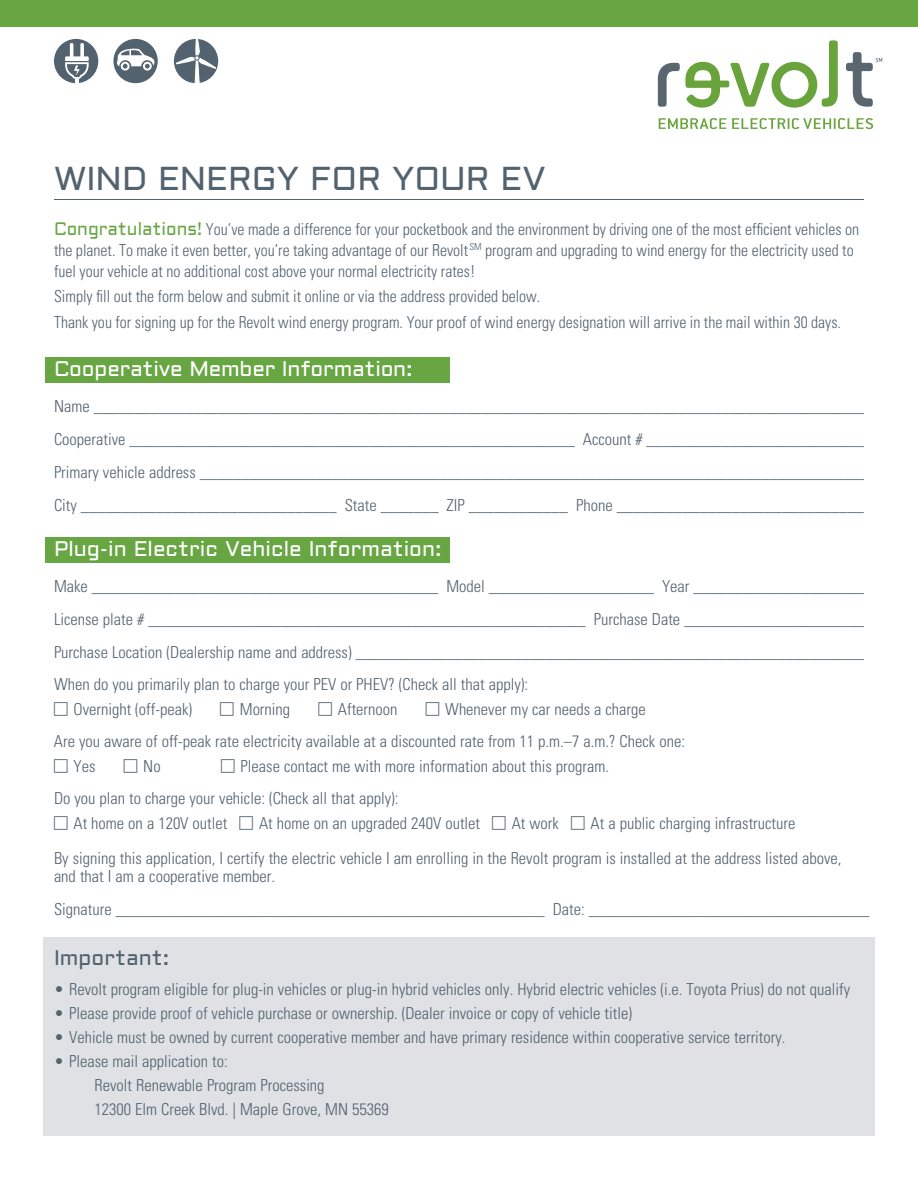
<style>
.page{position:relative;width:918px;height:1188px;background:#fff}
.page>*{position:absolute;margin:0;border:0;box-sizing:border-box;transform-origin:0 0}
.t1{font:33px "Aldrich";color:#53626f}
.t2{font:21px "Aldrich";color:#fff}
.t3{font:21px "Aldrich";color:#53626f}
.t4{font:300 condensed 16.5px/33px "Univers LT Std";color:#53626f}
.t5{font:300 condensed 16.5px/21px "Univers LT Std";color:#53626f;scale:.96 1}
.s1{font-family:"Aldrich";font-weight:400;font-stretch:normal;font-size:18px;color:#68a643}
</style>
<div class="page">
<svg style="left:658px;top:40px;width:224px;height:89px"></svg>
<div style="left:0;top:0;width:918px;height:27px;background:#68a643"></div>
<div style="left:54px;top:39px;width:44px;height:44px;background:#53626f;border-radius:50%"></div>
<svg style="left:65px;top:42px;width:24px;height:42px"></svg>
<div style="left:113px;top:39px;width:45px;height:44px;background:#53626f;border-radius:50%"></div>
<svg style="left:116px;top:47px;width:39px;height:24px"></svg>
<div style="left:174px;top:39px;width:44px;height:44px;background:#53626f;border-radius:50%"></div>
<svg style="left:176px;top:39px;width:40px;height:45px"></svg>
<hr style="left:54px;top:199px;width:810px;height:1px;background:#53626f">
<div style="left:45px;top:357px;width:405px;height:26px;background:#68a643"></div>
<div style="left:45px;top:537px;width:405px;height:26px;background:#68a643"></div>
<div style="left:43px;top:938px;width:832px;height:198px;background:#dfe1e4"></div>
<h1 class="t1" style="left:54px;top:156px;width:493px">WIND ENERGY FOR YOUR EV</h1>
<p class="t5" style="left:54px;top:218px;width:840px"><span class="s1">Congratulations!</span> You’ve made a difference for your pocketbook and the environment by driving one of the most efficient vehicles on the planet. To make it even better, you’re taking advantage of our Revolt<sup>SM</sup> program and upgrading to wind energy for the electricity used to fuel your vehicle at no additional cost above your normal electricity rates!</p>
<p class="t5" style="left:54px;top:284px;width:821px;line-height:25.5px">Simply fill out the form below and submit it online or via the address provided below.<br>Thank you for signing up for the Revolt wind energy program. Your proof of wind energy designation will arrive in the mail within 30 days.</p>
<p class="t2" style="left:54px;top:354px;width:360px">Cooperative Member Information:</p>
<p class="t4" style="left:54px;top:390px;width:817px;text-align:justify">Name ______________________________________________________________________________________________ Cooperative ______________________________________________________ Account # ___________________________ Primary vehicle address _________________________________________________________________________________ City _______________________________ State _______ ZIP ____________ Phone ______________________________</p>
<p class="t2" style="left:54px;top:534px;width:389px">Plug-in Electric Vehicle Information:</p>
<p class="t4" style="left:54px;top:570px;width:815px;text-align:justify">Make __________________________________________ Model ____________________ Year _____________________ License plate # _____________________________________________________ Purchase Date ______________________ Purchase Location (Dealership name and address) ______________________________________________________________</p>
<p class="t4" style="left:74px;top:671px;width:456px;line-height:25.5px;text-indent:-20px">When do you primarily plan to charge your PEV or PHEV? (Check all that apply):<br>Overnight (off-peak)</p>
<p class="t4" style="left:240px;top:693px;width:52px">Morning</p>
<p class="t4" style="left:338px;top:693px;width:61px">Afternoon</p>
<p class="t4" style="left:54px;top:694px;width:633px;line-height:31.5px;text-indent:391px">Whenever my car needs a charge<br>Are you aware of off-peak rate electricity available at a discounted rate from 11 p.m.–7 a.m.? Check one:</p>
<p class="t4" style="left:74px;top:750px;width:23px">Yes</p>
<p class="t4" style="left:143px;top:750px;width:19px">No</p>
<p class="t4" style="left:54px;top:751px;width:557px;line-height:31.5px;text-indent:187px">Please contact me with more information about this program.<br>Do you plan to charge your vehicle: (Check all that apply):</p>
<p class="t4" style="left:74px;top:807px;width:155px">At home on a 120V outlet</p>
<p class="t4" style="left:259px;top:807px;width:223px">At home on an upgraded 240V outlet</p>
<p class="t4" style="left:512px;top:807px;width:49px">At work</p>
<p class="t4" style="left:54px;top:806px;width:789px;line-height:34.5px;text-indent:537px">At a public charging infrastructure<br>By signing this application, I certify the electric vehicle I am enrolling in the Revolt program is installed at the address listed above,</p>
<p class="t4" style="left:54px;top:859px;width:817px">and that I am a cooperative member.<br>Signature ____________________________________________________ Date: __________________________________</p>
<p class="t3" style="left:54px;top:943px;width:117px">Important:</p>
<p class="t4" style="left:54px;top:973px;width:798px">• Revolt program eligible for plug-in vehicles or plug-in hybrid vehicles only. Hybrid electric vehicles (i.e. Toyota Prius) do not qualify</p>
<p class="t4" style="left:54px;top:997px;width:580px">• Please provide proof of vehicle purchase or ownership. (Dealer invoice or copy of vehicle title)</p>
<p class="t4" style="left:54px;top:1021px;width:733px">• Vehicle must be owned by current cooperative member and have primary residence within cooperative service territory.</p>
<p class="t4" style="left:95px;top:1049px;width:296px;line-height:24px;text-indent:-41px">• Please mail application to:<br>Revolt Renewable Program Processing<br>12300 Elm Creek Blvd. | Maple Grove, MN 55369</p>
</div>
